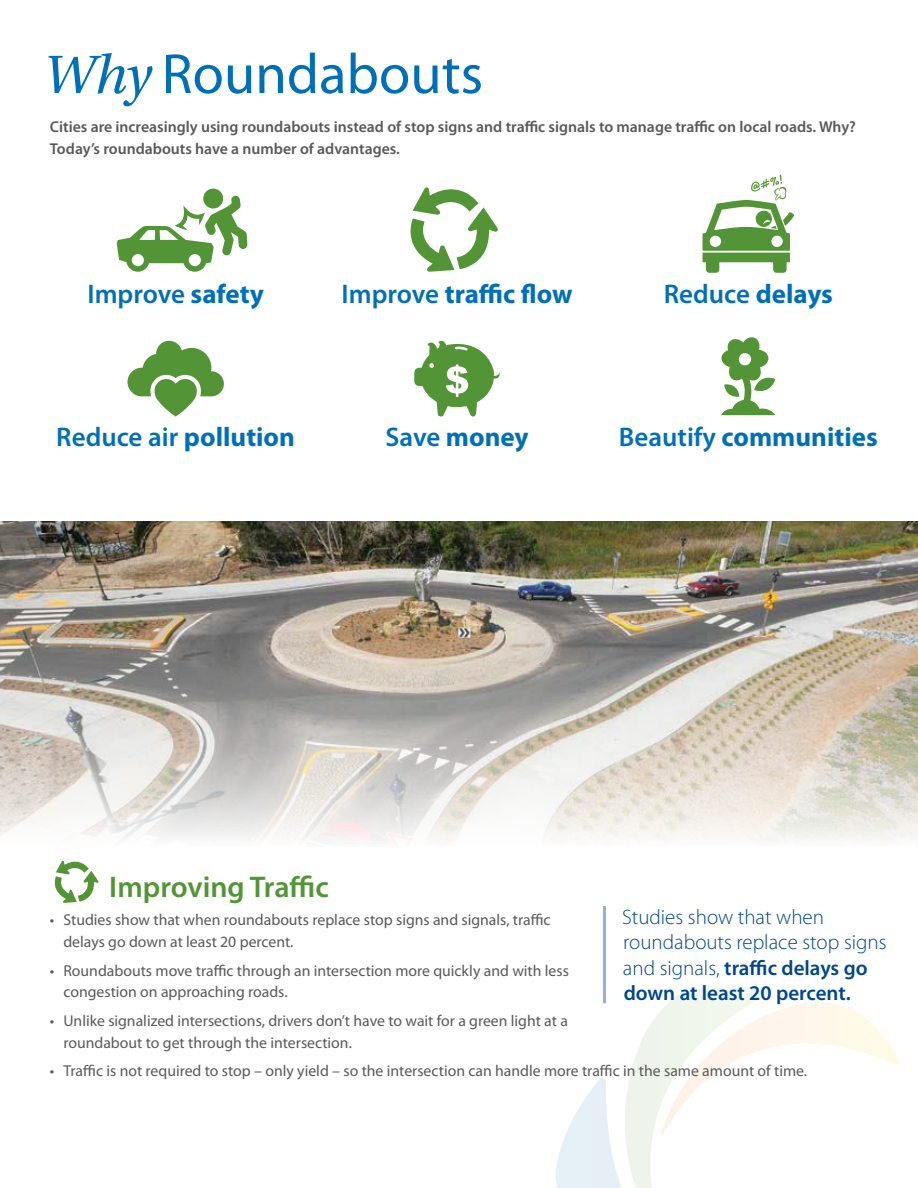
<style>
.page{position:relative;width:918px;height:1188px;background:#fff}
.page>*{position:absolute;margin:0;border:0;box-sizing:border-box;transform-origin:0 0}
.t1{font:57px "Myriad Pro";color:#006fba}
.t2{font:600 30px "Myriad Pro";color:#539536}
.t3{font:700 27px "Myriad Pro";color:#006fba}
.t4{font:600 27px "Myriad Pro";color:#006fba}
.t5{font:300 21px/25.5px "Myriad Pro";color:#00468b}
.t6{font:15.75px/21.8px "Myriad Pro";color:#58595b}
.t7{font:600 15.75px/21.8px "Myriad Pro";color:#58595b}
.s1{font-family:"Utopia Std";font-style:italic}
.s2{font-weight:700}
.s3{font-weight:600}
</style>
<div class="page">
<img style="left:0;top:522px;width:918px;height:319px">
<svg style="left:555px;top:987px;width:344px;height:201px"></svg>
<hr style="left:603px;top:906px;width:3px;height:97px;background:#94afda">
<svg style="left:117px;top:188px;width:130px;height:84px"></svg>
<svg style="left:127px;top:341px;width:97px;height:76px"></svg>
<svg style="left:414px;top:341px;width:86px;height:75px"></svg>
<svg style="left:410px;top:187px;width:88px;height:85px"></svg>
<svg style="left:721px;top:337px;width:54px;height:78px"></svg>
<svg style="left:54px;top:860px;width:45px;height:43px"></svg>
<svg style="left:703px;top:175px;width:91px;height:98px"></svg>
<h1 class="t1" style="left:43px;top:39px;width:442px"><span class="s1">Why</span> Roundabouts</h1>
<p class="t7" style="left:50px;top:116px;width:808px">Cities are increasingly using roundabouts instead of stop signs and traffic signals to manage traffic on local roads. Why?<br>Today’s roundabouts have a number of advantages.</p>
<h3 class="t4" style="left:87px;top:277px;width:178px">Improve <span class="s2">safety</span></h3>
<h3 class="t3" style="left:342px;top:277px;width:232px"><span class="s3">Improve</span> traffic flow</h3>
<h3 class="t4" style="left:664px;top:277px;width:170px">Reduce <span class="s2">delays</span></h3>
<h3 class="t4" style="left:56px;top:420px;width:240px">Reduce air <span class="s2">pollution</span></h3>
<h3 class="t3" style="left:619px;top:420px;width:260px"><span class="s3">Beautify</span> communities</h3>
<h3 class="t3" style="left:385px;top:420px;width:145px"><span class="s3">Save</span> money</h3>
<h2 class="t2" style="left:109px;top:868px;width:221px">Improving Traffic</h2>
<p class="t6" style="left:63px;top:909px;width:489px;text-indent:-13px">• Studies show that when roundabouts replace stop signs and signals, traffic delays go down at least 20 percent.</p>
<p class="t6" style="left:63px;top:959px;width:507px;text-indent:-13px">• Roundabouts move traffic through an intersection more quickly and with less congestion on approaching roads.</p>
<p class="t6" style="left:63px;top:1009px;width:506px;text-indent:-13px">• Unlike signalized intersections, drivers don’t have to wait for a green light at a roundabout to get through the intersection.</p>
<p class="t6" style="left:50px;top:1060px;width:759px">• Traffic is not required to stop – only yield – so the intersection can handle more traffic in the same amount of time.</p>
<h3 class="t5" style="left:622px;top:904px;width:266px">Studies show that when roundabouts replace stop signs and signals, <span class="s3">traffic delays go down at least 20 percent.</span></h3>
</div>
